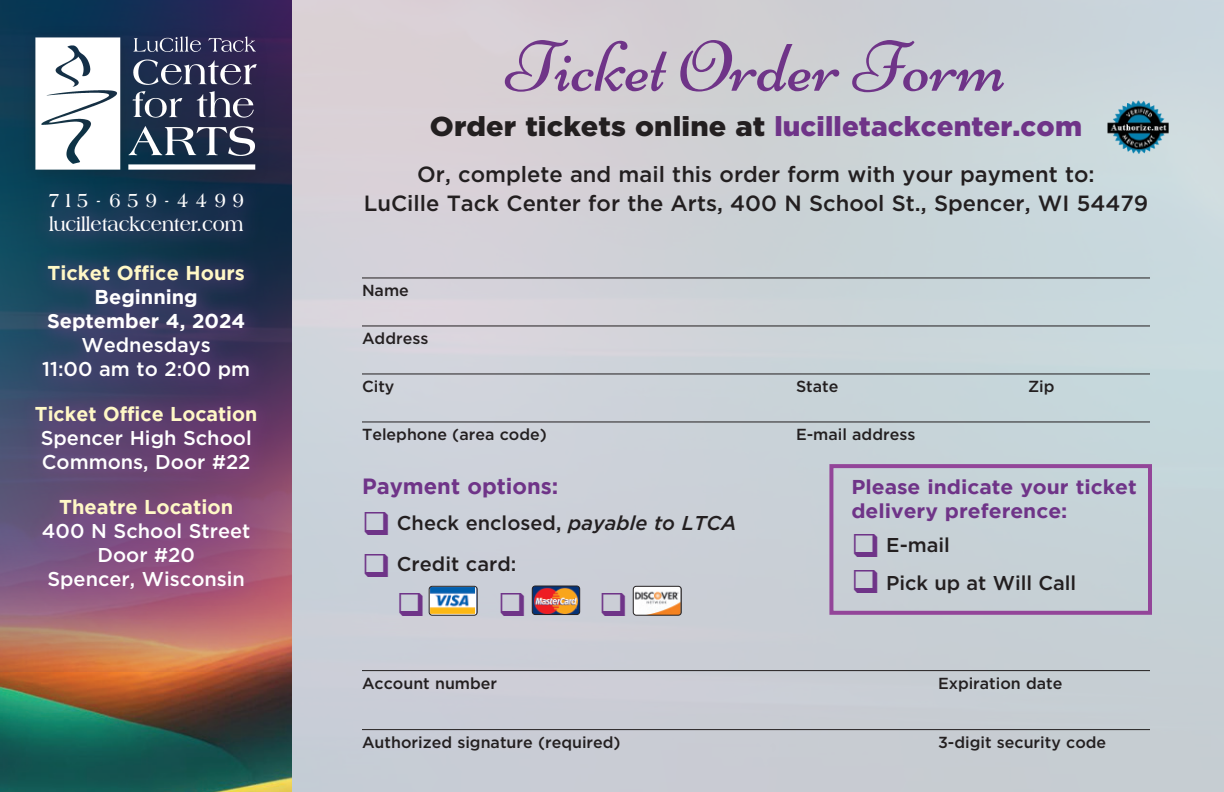
<style>
.page{position:relative;width:1224px;height:792px;background:#fff}
.page>*{position:absolute;margin:0;border:0;box-sizing:border-box;transform-origin:0 0}
._1_Section_Heading{font:72px "Niconne";color:#6f3488}
.Text{font:900 27.4px "Gotham";letter-spacing:.005em;color:#6f3488}
.t1{font:27px "Americana BT Bold";letter-spacing:.28em;color:#fff;scale:.81 1}
.Text-2{font:500 22px/29px "Gotham";color:#231f20;text-align:center}
.Text-3{font:700 22px "Gotham";color:#6f3488}
.t2{font:700 20.2px "Americana BT";color:#fff;scale:.91 1}
.Text-4{font:500 20px/24px "Gotham";color:#fff}
.Text-5{font:500 20px "Gotham";color:#231f20}
.t3{font:700 20px/24px "Gotham";color:#6f3488;scale:1.05 1}
.Text-6{font:700 20px/24px "Gotham";color:#fff;text-align:center}
.Text-7{font:500 16px "Gotham";color:#231f20}
.s1{color:#fff8c6}
.s2{font-weight:700;color:#fff8c6}
.s3{color:#231f20}
.s4{color:#6f3488}
.s5{font-style:italic}
</style>
<div class="page">
<div style="left:0;top:0;width:1224px;height:792px;background:linear-gradient(to bottom,#d1d4d8,#c6ced5)"></div>
<img style="left:0;top:671px;width:291px;height:121px">
<svg style="left:0;top:0;width:291px;height:671px;background:#6c545f"></svg>
<div style="left:20px;top:178px;width:256px;height:430px;background:#934599;opacity:.9"></div>
<div style="left:22px;top:24px;width:250px;height:162px;background:#231f20;opacity:.33"></div>
<img style="left:34px;top:37px;width:223px;height:132px">
<hr style="left:362px;top:277px;width:788px;height:1px;background:#231f20">
<hr style="left:362px;top:325px;width:788px;height:1px;background:#231f20">
<hr style="left:362px;top:373px;width:788px;height:1px;background:#231f20">
<hr style="left:362px;top:421px;width:788px;height:1px;background:#231f20">
<hr style="left:362px;top:670px;width:788px;height:1px;background:#231f20">
<hr style="left:362px;top:729px;width:788px;height:1px;background:#231f20">
<img style="left:532px;top:586px;width:48px;height:29px">
<div style="left:532px;top:586px;width:48px;height:29px;border:1px solid #231f20;border-radius:3px"></div>
<img style="left:429px;top:586px;width:48px;height:6px">
<div style="left:429px;top:586px;width:48px;height:29px;border:1px solid #231f20;border-radius:3px"></div>
<img style="left:633px;top:586px;width:47px;height:29px">
<div style="left:633px;top:586px;width:49px;height:29px;border:1px solid #231f20;border-radius:3px"></div>
<img style="left:1105px;top:98px;width:66px;height:57px">
<div style="left:829px;top:464px;width:323px;height:151px;border:4px solid #934599"></div>
<svg style="left:400px;top:592px;width:124px;height:24px;background:#c0c4c1"></svg>
<svg style="left:602px;top:592px;width:23px;height:24px"></svg>
<p class="t1" style="left:48px;top:187px;width:243px">715-659-4499</p>
<p class="t2" style="left:49px;top:212px;width:215px">lucilletackcenter.com</p>
<p class="Text-6" style="left:47px;top:261px;width:200px"><span class="s1">Ticket Office Hours<br></span>Beginning<br>September 4, 2024</p>
<p class="Text-4" style="left:82px;top:333px;width:131px">Wednesdays</p>
<p class="Text-4" style="left:42px;top:357px;width:210px">11:00 am to 2:00 pm</p>
<p class="Text-4" style="left:35px;top:402px;width:224px"><span class="s2">Ticket Office Location<br></span>Spencer High School<br>Commons, Door #22</p>
<p class="Text-4" style="left:42px;top:495px;width:210px;text-align:center"><span class="s2">Theatre Location<br></span>400 N School Street<br>Door #20<br>Spencer, Wisconsin</p>
<p class="_1_Section_Heading" style="left:506px;top:24px;width:502px">Ticket Order Form</p>
<p class="Text" style="left:430px;top:110px;width:654px"><span class="s3">Order tickets online at</span> lucilletackcenter.com</p>
<p class="Text-2" style="left:364px;top:159px;width:786px">Or, complete and mail this order form with your payment to:<br>LuCille Tack Center for the Arts, 400 N School St., Spencer, WI 54479</p>
<p class="Text-7" style="left:362px;top:280px;width:48px">Name</p>
<p class="Text-7" style="left:362px;top:328px;width:68px">Address</p>
<p class="Text-7" style="left:362px;top:376px;width:34px">City</p>
<p class="Text-7" style="left:796px;top:376px;width:44px">State</p>
<p class="Text-7" style="left:1028px;top:376px;width:28px">Zip</p>
<p class="Text-7" style="left:362px;top:424px;width:186px">Telephone (area code)</p>
<p class="Text-7" style="left:796px;top:424px;width:121px">E-mail address</p>
<p class="Text-3" style="left:362px;top:474px;width:198px">Payment options:</p>
<p class="Text-5" style="left:362px;top:510px;width:376px"><span class="s4">❑</span> Check enclosed, <span class="s5">payable to LTCA</span></p>
<p class="Text-5" style="left:362px;top:551px;width:156px"><span class="s4">❑</span> Credit card:</p>
<p class="t3" style="left:851px;top:475px;width:273px">Please indicate your ticket delivery preference:</p>
<p class="Text-5" style="left:851px;top:532px;width:100px"><span class="s4">❑</span> E-mail</p>
<p class="Text-5" style="left:851px;top:570px;width:226px"><span class="s4">❑</span> Pick up at Will Call</p>
<p class="Text-7" style="left:362px;top:673px;width:137px">Account number</p>
<p class="Text-7" style="left:938px;top:673px;width:126px">Expiration date</p>
<p class="Text-7" style="left:362px;top:732px;width:260px">Authorized signature (required)</p>
<p class="Text-7" style="left:938px;top:732px;width:170px">3-digit security code</p>
</div>
